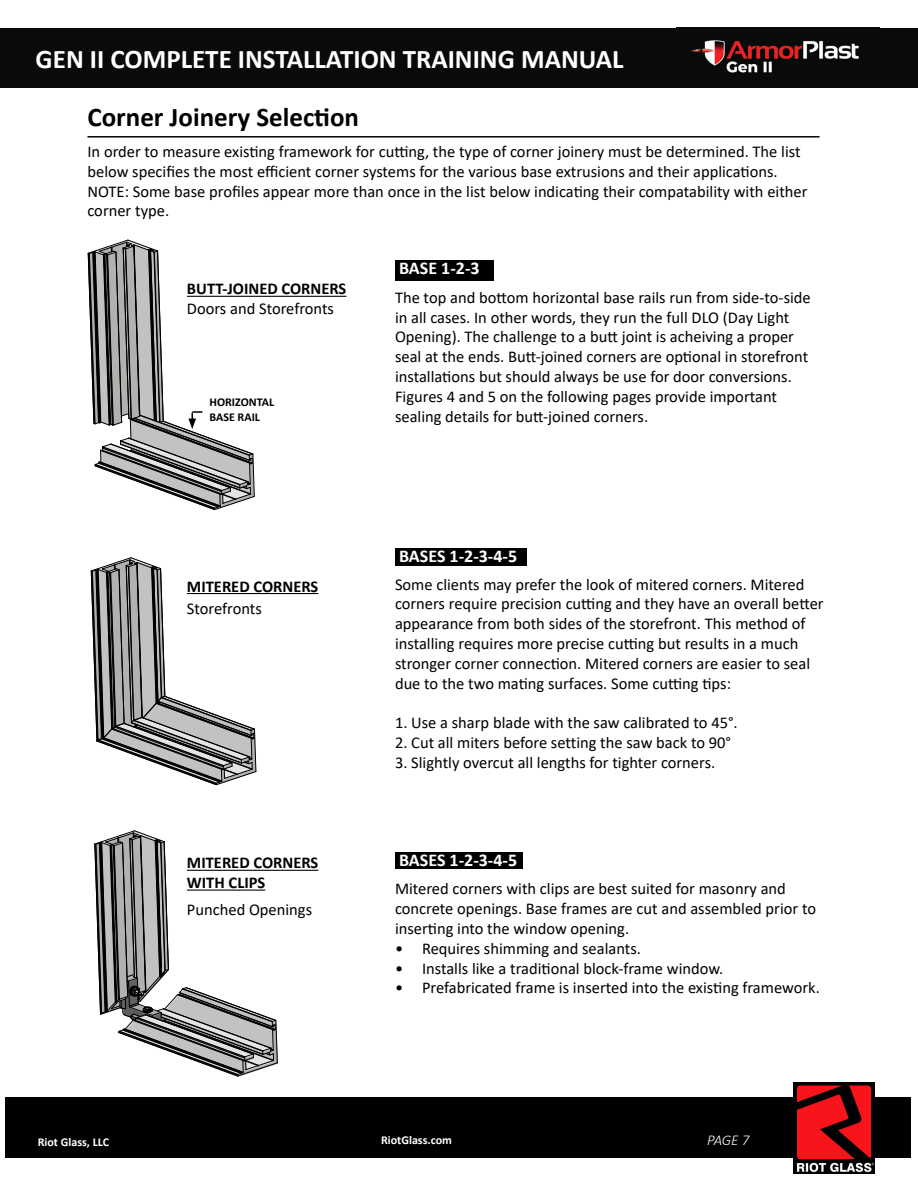
<style>
.page{position:relative;width:918px;height:1188px;background:#fff}
.page>*{position:absolute;margin:0;border:0;box-sizing:border-box;transform-origin:0 0}
.t1{font:700 27px "Calibri";color:#fff}
.t2{font:700 27px "Calibri";color:#000}
.t3{font:700 18px "Calibri";color:#fff}
.t4{font:16.5px/19.8px "Calibri";color:#000}
.t5{font:700 16.5px "Calibri";color:#000}
.t6{font:italic 300 15px "Calibri";color:#fff}
.t7{font:700 12px "Calibri";color:#fff}
.t8{font:700 12px "Calibri";color:#000}
</style>
<div class="page">
<div style="left:5px;top:1097px;width:906px;height:61px;background:#000"></div>
<img style="left:794px;top:1083px;width:80px;height:90px">
<div style="left:0;top:28px;width:918px;height:59px;background:#090b09"></div>
<img style="left:690px;top:40px;width:169px;height:33px">
<hr style="left:87px;top:136px;width:733px;height:2px;background:#000">
<svg style="left:90px;top:557px;width:167px;height:228px"></svg>
<svg style="left:94px;top:830px;width:184px;height:247px"></svg>
<hr style="left:187px;top:296px;width:159px;height:1px;background:#000">
<hr style="left:187px;top:593px;width:131px;height:1px;background:#000">
<hr style="left:187px;top:870px;width:131px;height:1px;background:#000">
<hr style="left:187px;top:890px;width:78px;height:1px;background:#000">
<div style="left:395px;top:260px;width:99px;height:20px;background:#000"></div>
<div style="left:395px;top:548px;width:132px;height:18px;background:#000"></div>
<div style="left:395px;top:852px;width:128px;height:17px;background:#000"></div>
<svg style="left:87px;top:239px;width:168px;height:271px"></svg>
<p class="t1" style="left:36px;top:40px;width:589px">GEN II COMPLETE INSTALLATION TRAINING MANUAL</p>
<p class="t2" style="left:87px;top:98px;width:273px">Corner Joinery Selection</p>
<p class="t4" style="left:87px;top:141px;width:722px">In order to measure existing framework for cutting, the type of corner joinery must be determined. The list below specifies the most efficient corner systems for the various base extrusions and their applications.<br>NOTE: Some base profiles appear more than once in the list below indicating their compatability with either corner type.</p>
<p class="t5" style="left:187px;top:277px;width:161px">BUTT-JOINED CORNERS</p>
<p class="t4" style="left:187px;top:298px;width:149px">Doors and Storefronts</p>
<p class="t8" style="left:210px;top:394px;width:66px">HORIZONTAL</p>
<p class="t8" style="left:210px;top:408px;width:52px">BASE RAIL</p>
<p class="t3" style="left:399px;top:255px;width:82px">BASE 1-2-3</p>
<p class="t4" style="left:395px;top:287px;width:417px">The top and bottom horizontal base rails run from side-to-side in all cases. In other words, they run the full DLO (Day Light Opening). The challenge to a butt joint is acheiving a proper seal at the ends. Butt-joined corners are optional in storefront installations but should always be use for door conversions.<br>Figures 4 and 5 on the following pages provide important sealing details for butt-joined corners.</p>
<p class="t5" style="left:187px;top:575px;width:133px">MITERED CORNERS</p>
<p class="t4" style="left:187px;top:598px;width:76px">Storefronts</p>
<p class="t5" style="left:187px;top:851px;width:133px">MITERED CORNERS</p>
<p class="t5" style="left:187px;top:871px;width:80px">WITH CLIPS</p>
<p class="t4" style="left:187px;top:899px;width:127px">Punched Openings</p>
<p class="t3" style="left:399px;top:543px;width:120px">BASES 1-2-3-4-5</p>
<p class="t4" style="left:395px;top:574px;width:430px">Some clients may prefer the look of mitered corners. Mitered corners require precision cutting and they have an overall better appearance from both sides of the storefront. This method of installing requires more precise cutting but results in a much stronger corner connection. Mitered corners are easier to seal due to the two mating surfaces. Some cutting tips:</p>
<p class="t4" style="left:395px;top:712px;width:344px">1. Use a sharp blade with the saw calibrated to 45°.</p>
<p class="t4" style="left:395px;top:732px;width:338px">2. Cut all miters before setting the saw back to 90°</p>
<p class="t4" style="left:395px;top:752px;width:322px">3. Slightly overcut all lengths for tighter corners.</p>
<p class="t3" style="left:399px;top:847px;width:120px">BASES 1-2-3-4-5</p>
<p class="t4" style="left:395px;top:879px;width:392px">Mitered corners with clips are best suited for masonry and</p>
<p class="t4" style="left:395px;top:898px;width:423px">concrete openings. Base frames are cut and assembled prior to inserting into the window opening.</p>
<p class="t4" style="left:395px;top:938px;width:248px">• Requires shimming and sealants.</p>
<p class="t4" style="left:395px;top:958px;width:330px">• Installs like a traditional block-frame window.</p>
<p class="t4" style="left:395px;top:978px;width:426px">• Prefabricated frame is inserted into the existing framework.</p>
<p class="t7" style="left:38px;top:1133px;width:73px">Riot Glass, LLC</p>
<p class="t6" style="left:707px;top:1131px;width:44px">PAGE 7</p>
<p class="t7" style="left:381px;top:1132px;width:72px">RiotGlass.com</p>
</div>
